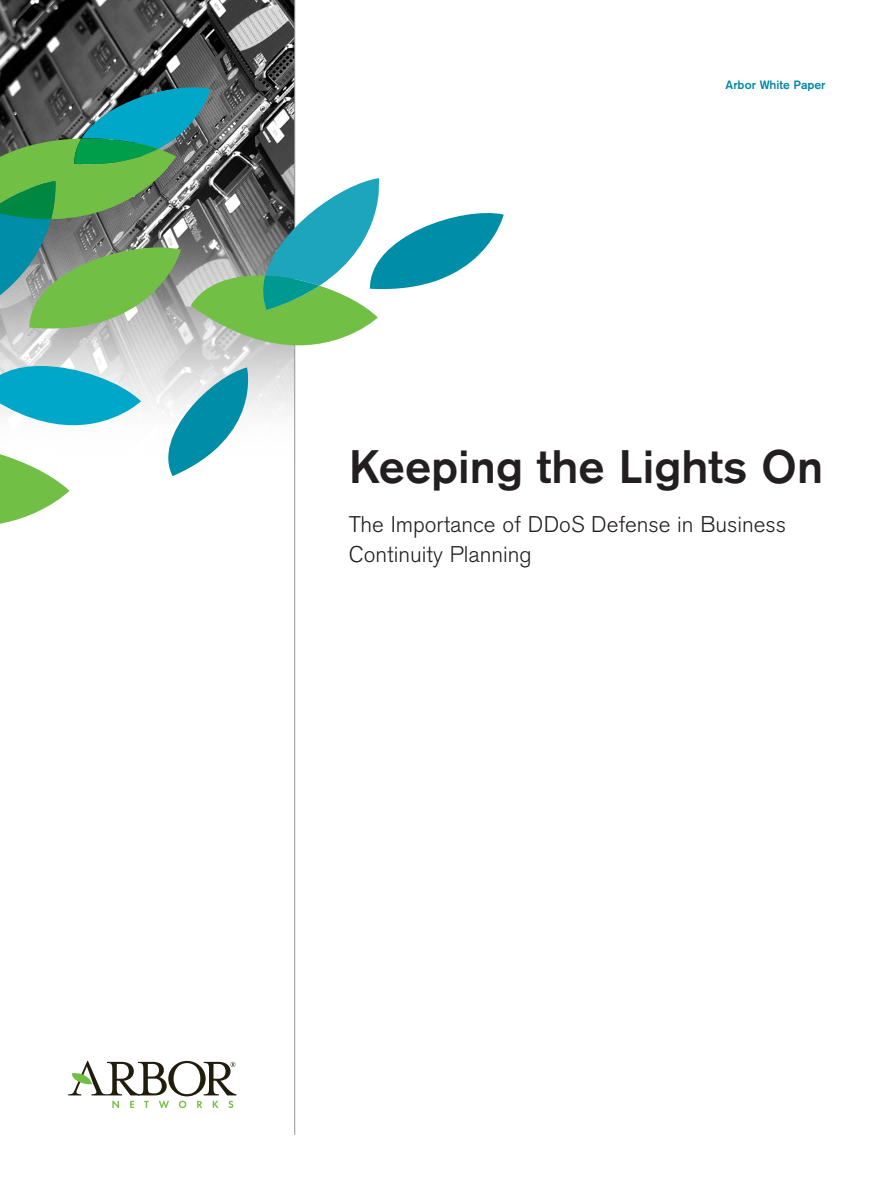
<style>
.page{position:relative;width:893px;height:1188px;background:#fff}
.page>*{position:absolute;margin:0;border:0;box-sizing:border-box;transform-origin:0 0}
.t1{font:500 46.5px "Akzidenz Grotesk BE";color:#231f20}
.t2{font:300 22.5px/30px "Akzidenz Grotesk BE";color:#231f20}
.t3{font:500 12px "Akzidenz Grotesk BE";color:#0089a5}
</style>
<div class="page">
<img style="left:0;top:0;width:294px;height:492px">
<svg style="left:68px;top:1061px;width:168px;height:47px"></svg>
<hr style="left:294px;top:0;width:1px;height:1135px;background:#939598">
<svg style="left:0;top:443px;width:69px;height:81px"></svg>
<svg style="left:152px;top:367px;width:111px;height:109px"></svg>
<svg style="left:0;top:366px;width:141px;height:59px;background:#41bad3"></svg>
<svg style="left:0;top:87px;width:504px;height:258px"></svg>
<p class="t3" style="left:726px;top:81px;width:101px">Arbor White Paper</p>
<h1 class="t1" style="left:349px;top:450px;width:476px">Keeping the Lights On</h1>
<p class="t2" style="left:349px;top:511px;width:439px">The Importance of DDoS Defense in Business<br>Continuity Planning</p>
</div>
